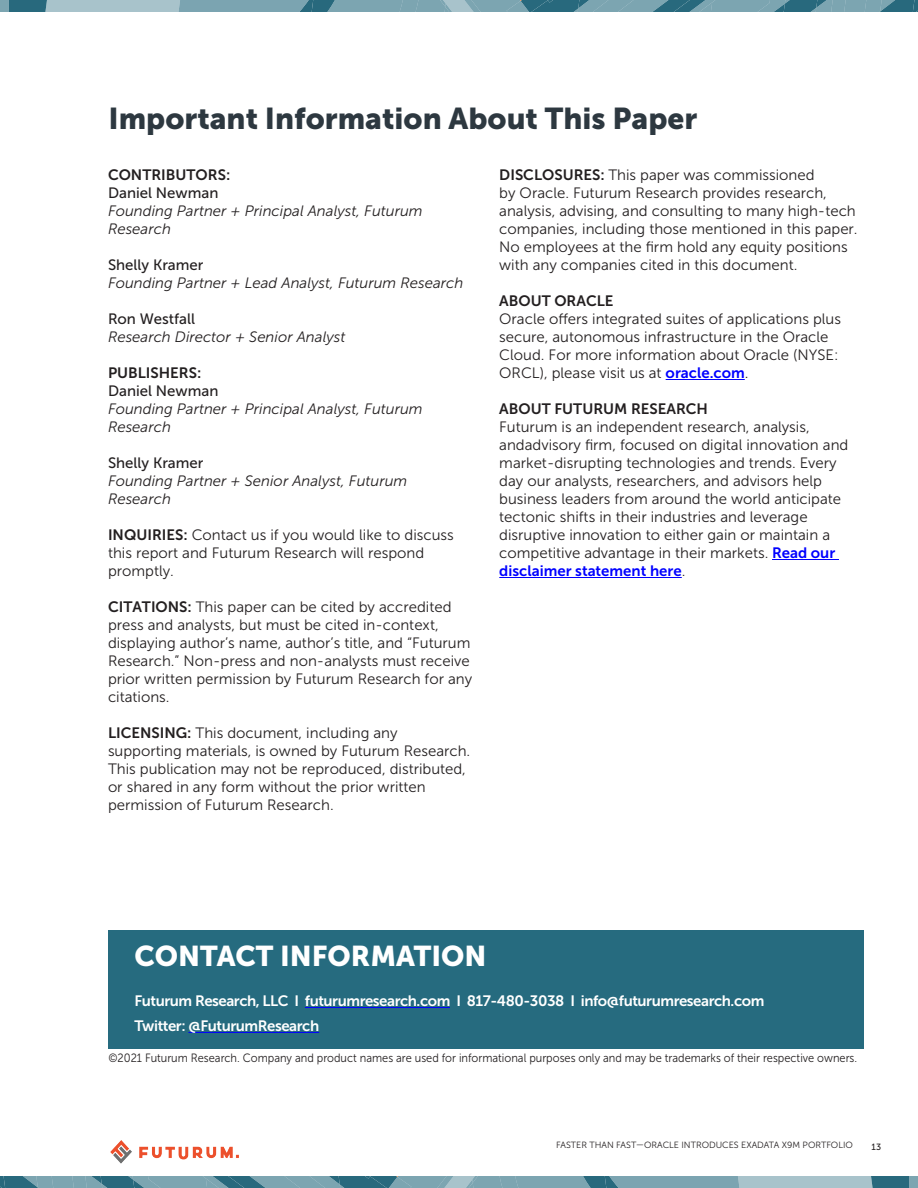
<style>
.page{position:relative;width:918px;height:1188px;background:#fff}
.page>*{position:absolute;margin:0;border:0;box-sizing:border-box;transform-origin:0 0}
.t1{font:30px "Museo Sans 900";color:#2d3840}
.t2{font:28.5px "Museo Sans 900";color:#fff}
.Body_Text{font:15px/18px "Museo Sans 300";color:#231f20}
.Body_Text-2{font:italic 15px/18px "Museo Sans 300";color:#231f20}
.t3{font:15px "Museo Sans 700";letter-spacing:-.03em;color:#fff}
.Body_Text-3{font:12px "Museo Sans 300";color:#231f20;scale:.92 1}
.t4{font:9px "Museo Sans 300";color:#231f20}
.t5{font:9px "Museo Sans 500";color:#231f20}
.s1{font-family:"Museo Sans 700";font-style:normal}
.s2{font-family:"Museo Sans 500";font-style:normal}
.s3{font-family:"Museo Sans 700"}
.s4{font-family:"Museo Sans 700";color:#00f}
</style>
<div class="page">
<img style="left:110px;top:1141px;width:129px;height:22px">
<svg style="left:0;top:1176px;width:918px;height:12px;background:#6f9ba9"></svg>
<svg style="left:0;top:0;width:918px;height:12px;background:#6f9ba9"></svg>
<hr style="left:666px;top:379px;width:79px;height:1px;background:#00f">
<hr style="left:772px;top:559px;width:67px;height:1px;background:#00f">
<hr style="left:499px;top:577px;width:183px;height:1px;background:#00f">
<div style="left:108px;top:930px;width:755px;height:118px;background:#266b7f"></div>
<hr style="left:305px;top:1007px;width:145px;height:1px;background:#00f">
<hr style="left:188px;top:1032px;width:131px;height:1px;background:#00f">
<p class="t1" style="left:108px;top:102px;width:590px">Important Information About This Paper</p>
<p class="Body_Text-2" style="left:108px;top:166px;width:316px"><span class="s1">CONTRIBUTORS:<br></span><span class="s2">Daniel Newman<br></span>Founding Partner + Principal Analyst, Futurum<br>Research</p>
<p class="Body_Text-2" style="left:108px;top:256px;width:357px"><span class="s2">Shelly Kramer<br></span>Founding Partner + Lead Analyst, Futurum Research</p>
<p class="Body_Text-2" style="left:108px;top:310px;width:239px"><span class="s2">Ron Westfall<br></span>Research Director + Senior Analyst</p>
<p class="Body_Text-2" style="left:108px;top:364px;width:316px"><span class="s1">PUBLISHERS:<br></span><span class="s2">Daniel Newman<br></span>Founding Partner + Principal Analyst, Futurum<br>Research</p>
<p class="Body_Text-2" style="left:108px;top:454px;width:301px"><span class="s2">Shelly Kramer<br></span>Founding Partner + Senior Analyst, Futurum<br>Research</p>
<p class="Body_Text" style="left:108px;top:526px;width:347px"><span class="s3">INQUIRIES:</span> Contact us if you would like to discuss this report and Futurum Research will respond promptly.</p>
<p class="Body_Text" style="left:108px;top:598px;width:366px"><span class="s3">CITATIONS:</span> This paper can be cited by accredited press and analysts, but must be cited in-context, displaying author’s name, author’s title, and “Futurum Research.” Non-press and non-analysts must receive prior written permission by Futurum Research for any citations.</p>
<p class="Body_Text" style="left:108px;top:724px;width:364px"><span class="s3">LICENSING:</span> This document, including any supporting materials, is owned by Futurum Research.<br>This publication may not be reproduced, distributed, or shared in any form without the prior written permission of Futurum Research.</p>
<p class="Body_Text" style="left:499px;top:166px;width:360px"><span class="s3">DISCLOSURES:</span> This paper was commissioned<br>by Oracle. Futurum Research provides research, analysis, advising, and consulting to many high-tech companies, including those mentioned in this paper.<br>No employees at the firm hold any equity positions with any companies cited in this document.</p>
<p class="Body_Text" style="left:499px;top:292px;width:343px"><span class="s3">ABOUT ORACLE<br></span>Oracle offers integrated suites of applications plus secure, autonomous infrastructure in the Oracle Cloud. For more information about Oracle (NYSE:<br>ORCL), please visit us at <span class="s4">oracle.com</span>.</p>
<p class="Body_Text" style="left:499px;top:400px;width:351px"><span class="s3">ABOUT FUTURUM RESEARCH<br></span>Futurum is an independent research, analysis, andadvisory firm, focused on digital innovation and market-disrupting technologies and trends. Every day our analysts, researchers, and advisors help business leaders from around the world anticipate tectonic shifts in their industries and leverage disruptive innovation to either gain or maintain a competitive advantage in their markets. <span class="s4">Read our disclaimer statement here</span>.</p>
<p class="t2" style="left:135px;top:939px;width:354px">CONTACT INFORMATION</p>
<p class="t3" style="left:135px;top:993px;width:631px">Futurum Research, LLC I futurumresearch.com I 817-480-3038 I info@futurumresearch.com</p>
<p class="t3" style="left:135px;top:1017px;width:186px">Twitter: @FuturumResearch</p>
<p class="Body_Text-3" style="left:108px;top:1051px;width:815px">©2021 Futurum Research. Company and product names are used for informational purposes only and may be trademarks of their respective owners.</p>
<p class="t4" style="left:556px;top:1140px;width:298px">FASTER THAN FAST—ORACLE INTRODUCES EXADATA X9M PORTFOLIO</p>
<p class="t5" style="left:872px;top:1142px;width:11px">13</p>
</div>
